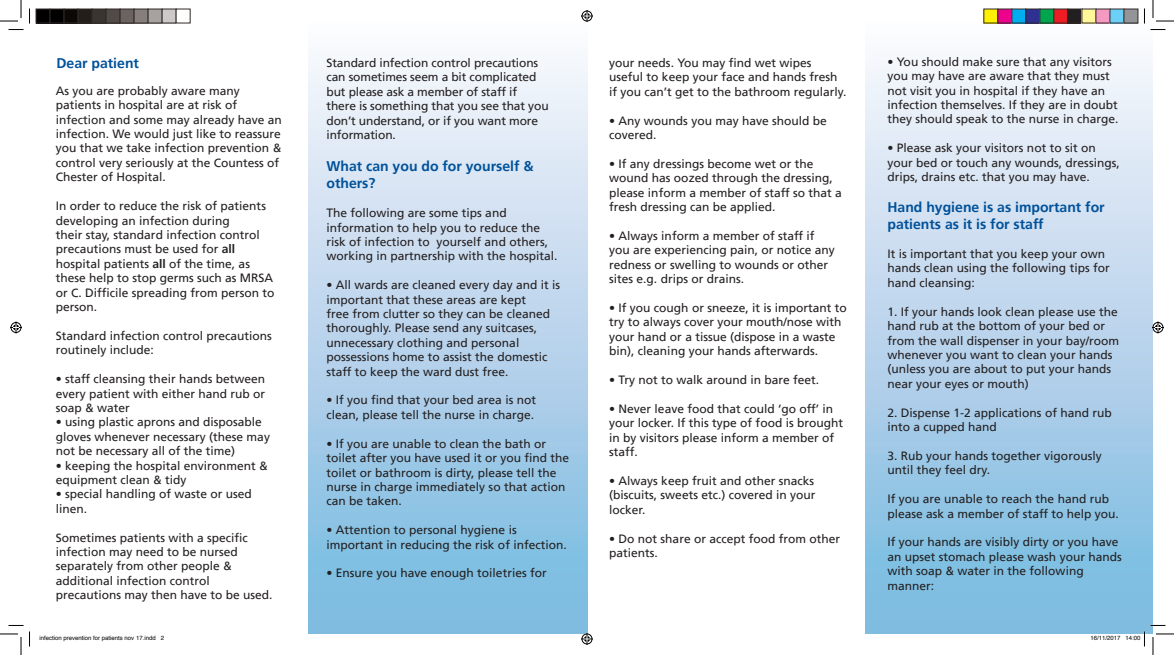
<style>
.page{position:relative;width:1174px;height:655px;background:#fff}
.page>*{position:absolute;margin:0;border:0;box-sizing:border-box;transform-origin:0 0}
.t1{font:700 14px/16.8px "Frutiger";color:#01529a}
.t2{font:12px/14.4px "Frutiger";color:#231f20}
.t3{font:6px "Helvetica";color:#000}
.s1{font-weight:700}
</style>
<div class="page">
<div style="left:308px;top:21px;width:279px;height:612px;background:linear-gradient(to bottom,#fef8fc,#77b7de)"></div>
<div style="left:865px;top:21px;width:287px;height:612px;background:linear-gradient(to bottom,#fdf7fc,#77b7df)"></div>
<svg style="left:1150px;top:29px;width:15px;height:1px"></svg>
<svg style="left:1150px;top:624px;width:15px;height:2px"></svg>
<svg style="left:0;top:0;width:30px;height:30px"></svg>
<svg style="left:0;top:625px;width:30px;height:29px"></svg>
<svg style="left:1151px;top:0;width:22px;height:22px"></svg>
<svg style="left:1151px;top:633px;width:22px;height:21px"></svg>
<svg style="left:581px;top:10px;width:12px;height:12px"></svg>
<svg style="left:581px;top:632px;width:12px;height:12px"></svg>
<svg style="left:10px;top:321px;width:12px;height:12px"></svg>
<svg style="left:1151px;top:321px;width:12px;height:12px"></svg>
<div style="left:36px;top:9px;width:14px;height:14px;background:#000"></div>
<div style="left:36px;top:9px;width:15px;height:15px;border:1px solid #302a28"></div>
<div style="left:50px;top:9px;width:14px;height:14px;background:#000"></div>
<div style="left:50px;top:9px;width:15px;height:15px;border:1px solid #302a28"></div>
<div style="left:64px;top:9px;width:14px;height:14px;background:#0c0806"></div>
<div style="left:64px;top:9px;width:15px;height:15px;border:1px solid #302a28"></div>
<div style="left:78px;top:9px;width:14px;height:14px;background:#241e1b"></div>
<div style="left:78px;top:9px;width:15px;height:15px;border:1px solid #302a28"></div>
<div style="left:92px;top:9px;width:14px;height:14px;background:#3b3532"></div>
<div style="left:92px;top:9px;width:15px;height:15px;border:1px solid #302a28"></div>
<div style="left:106px;top:9px;width:14px;height:14px;background:#524a47"></div>
<div style="left:106px;top:9px;width:15px;height:15px;border:1px solid #302a28"></div>
<div style="left:120px;top:9px;width:14px;height:14px;background:#6b6360"></div>
<div style="left:120px;top:9px;width:15px;height:15px;border:1px solid #302a28"></div>
<div style="left:134px;top:9px;width:14px;height:14px;background:#867f7c"></div>
<div style="left:134px;top:9px;width:15px;height:15px;border:1px solid #302a28"></div>
<div style="left:148px;top:9px;width:14px;height:14px;background:#a7a2a0"></div>
<div style="left:148px;top:9px;width:15px;height:15px;border:1px solid #302a28"></div>
<div style="left:162px;top:9px;width:14px;height:14px;background:#cdc9c8"></div>
<div style="left:162px;top:9px;width:15px;height:15px;border:1px solid #302a28"></div>
<div style="left:983px;top:9px;width:14px;height:14px;background:#fff101"></div>
<div style="left:997px;top:9px;width:14px;height:14px;background:#ed028c"></div>
<div style="left:1011px;top:9px;width:14px;height:14px;background:#00aeef"></div>
<div style="left:1025px;top:9px;width:14px;height:14px;background:#2e3092"></div>
<div style="left:1025px;top:9px;width:15px;height:15px;border:1px solid #302a28"></div>
<div style="left:1039px;top:9px;width:14px;height:14px;background:#00a54f"></div>
<div style="left:1039px;top:9px;width:15px;height:15px;border:1px solid #302a28"></div>
<div style="left:1053px;top:9px;width:14px;height:14px;background:#ee1d23"></div>
<div style="left:1067px;top:9px;width:14px;height:14px;background:#231f20"></div>
<div style="left:1067px;top:9px;width:15px;height:15px;border:1px solid #302a28"></div>
<div style="left:1081px;top:9px;width:14px;height:14px;background:#fff79a"></div>
<div style="left:1095px;top:9px;width:14px;height:14px;background:#f499c2"></div>
<div style="left:1109px;top:9px;width:14px;height:14px;background:#6bcff6"></div>
<div style="left:1123px;top:9px;width:14px;height:14px;background:#939598"></div>
<div style="left:1123px;top:9px;width:15px;height:15px;border:1px solid #302a28"></div>
<svg style="left:1090px;top:631px;width:54px;height:3px"></svg>
<p class="t1" style="left:56px;top:55px;width:84px">Dear patient</p>
<p class="t2" style="left:56px;top:83px;width:228px">As you are probably aware many patients in hospital are at risk of infection and some may already have an infection. We would just like to reassure you that we take infection prevention &amp; control very seriously at the Countess of Chester of Hospital.</p>
<p class="t2" style="left:56px;top:199px;width:212px">In order to reduce the risk of patients</p>
<p class="t2" style="left:56px;top:213px;width:220px">developing an infection during<br>their stay, standard infection control precautions must be used for <span class="s1">all </span>hospital patients <span class="s1">all</span> of the time, as these help to stop germs such as MRSA or C. Difficile spreading from person to person.</p>
<p class="t2" style="left:56px;top:328px;width:218px">Standard infection control precautions</p>
<p class="t2" style="left:56px;top:343px;width:100px">routinely include:</p>
<p class="t2" style="left:56px;top:371px;width:211px;text-align:justify">• staff cleansing their hands between every patient with either hand rub or soap &amp; water</p>
<p class="t2" style="left:56px;top:415px;width:216px">• using plastic aprons and disposable gloves whenever necessary (these may not be necessary all of the time)</p>
<p class="t2" style="left:56px;top:458px;width:214px">• keeping the hospital environment &amp; equipment clean &amp; tidy</p>
<p class="t2" style="left:56px;top:487px;width:198px">• special handling of waste or used linen.</p>
<p class="t2" style="left:56px;top:530px;width:194px">Sometimes patients with a specific infection may need to be nursed separately from other people &amp; additional infection control</p>
<p class="t2" style="left:56px;top:587px;width:218px">precautions may then have to be used.</p>
<p class="t2" style="left:326px;top:56px;width:224px">Standard infection control precautions can sometimes seem a bit complicated but please ask a member of staff if there is something that you see that you don’t understand, or if you want more information.</p>
<p class="t1" style="left:326px;top:158px;width:208px">What can you do for yourself &amp; others?</p>
<p class="t2" style="left:326px;top:206px;width:232px">The following are some tips and information to help you to reduce the risk of infection to yourself and others, working in partnership with the hospital.</p>
<p class="t2" style="left:326px;top:278px;width:235px">• All wards are cleaned every day and it is</p>
<p class="t2" style="left:326px;top:292px;width:225px">important that these areas are kept free from clutter so they can be cleaned thoroughly. Please send any suitcases, unnecessary clothing and personal possessions home to assist the domestic staff to keep the ward dust free.</p>
<p class="t2" style="left:326px;top:393px;width:211px">• If you find that your bed area is not clean, please tell the nurse in charge.</p>
<p class="t2" style="left:326px;top:436px;width:244px">• If you are unable to clean the bath or toilet after you have used it or you find the toilet or bathroom is dirty, please tell the nurse in charge immediately so that action can be taken.</p>
<p class="t2" style="left:326px;top:522px;width:242px">• Attention to personal hygiene is important in reducing the risk of infection.</p>
<p class="t2" style="left:326px;top:566px;width:222px">• Ensure you have enough toiletries for</p>
<p class="t2" style="left:609px;top:56px;width:238px">your needs. You may find wet wipes useful to keep your face and hands fresh if you can’t get to the bathroom regularly.</p>
<p class="t2" style="left:609px;top:113px;width:219px">• Any wounds you may have should be</p>
<p class="t2" style="left:609px;top:128px;width:49px">covered.</p>
<p class="t2" style="left:609px;top:156px;width:234px">• If any dressings become wet or the wound has oozed through the dressing, please inform a member of staff so that a fresh dressing can be applied.</p>
<p class="t2" style="left:609px;top:228px;width:227px">• Always inform a member of staff if you are experiencing pain, or notice any redness or swelling to wounds or other sites e.g. drips or drains.</p>
<p class="t2" style="left:609px;top:300px;width:239px">• If you cough or sneeze, it is important to try to always cover your mouth/nose with your hand or a tissue (dispose in a waste bin), cleaning your hands afterwards.</p>
<p class="t2" style="left:609px;top:372px;width:211px">• Try not to walk around in bare feet.</p>
<p class="t2" style="left:609px;top:401px;width:235px">• Never leave food that could ‘go off’ in your locker. If this type of food is brought in by visitors please inform a member of staff.</p>
<p class="t2" style="left:609px;top:473px;width:208px;text-align:justify">• Always keep fruit and other snacks (biscuits, sweets etc.) covered in your locker.</p>
<p class="t2" style="left:609px;top:531px;width:232px">• Do not share or accept food from other patients.</p>
<p class="t2" style="left:887px;top:54px;width:232px">• You should make sure that any visitors you may have are aware that they must not visit you in hospital if they have an infection themselves. If they are in doubt they should speak to the nurse in charge.</p>
<p class="t2" style="left:887px;top:141px;width:234px">• Please ask your visitors not to sit on your bed or touch any wounds, dressings, drips, drains etc. that you may have.</p>
<p class="t1" style="left:887px;top:199px;width:219px">Hand hygiene is as important for</p>
<p class="t1" style="left:887px;top:216px;width:158px">patients as it is for staff</p>
<p class="t2" style="left:887px;top:246px;width:224px">It is important that you keep your own hands clean using the following tips for hand cleansing:</p>
<p class="t2" style="left:887px;top:304px;width:233px">1. If your hands look clean please use the hand rub at the bottom of your bed or from the wall dispenser in your bay/room whenever you want to clean your hands (unless you are about to put your hands near your eyes or mouth)</p>
<p class="t2" style="left:887px;top:405px;width:226px">2. Dispense 1-2 applications of hand rub into a cupped hand</p>
<p class="t2" style="left:887px;top:448px;width:216px">3. Rub your hands together vigorously until they feel dry.</p>
<p class="t2" style="left:887px;top:491px;width:233px">If you are unable to reach the hand rub please ask a member of staff to help you.</p>
<p class="t2" style="left:887px;top:534px;width:236px">If your hands are visibly dirty or you have an upset stomach please wash your hands with soap &amp; water in the following</p>
<p class="t2" style="left:887px;top:578px;width:48px">manner:</p>
<p class="t3" style="left:40px;top:633px;width:126px">infection prevention for patients nov 17.indd 2</p>
<p class="t3" style="left:1090px;top:633px;width:52px">16/11/2017 14:00</p>
</div>
